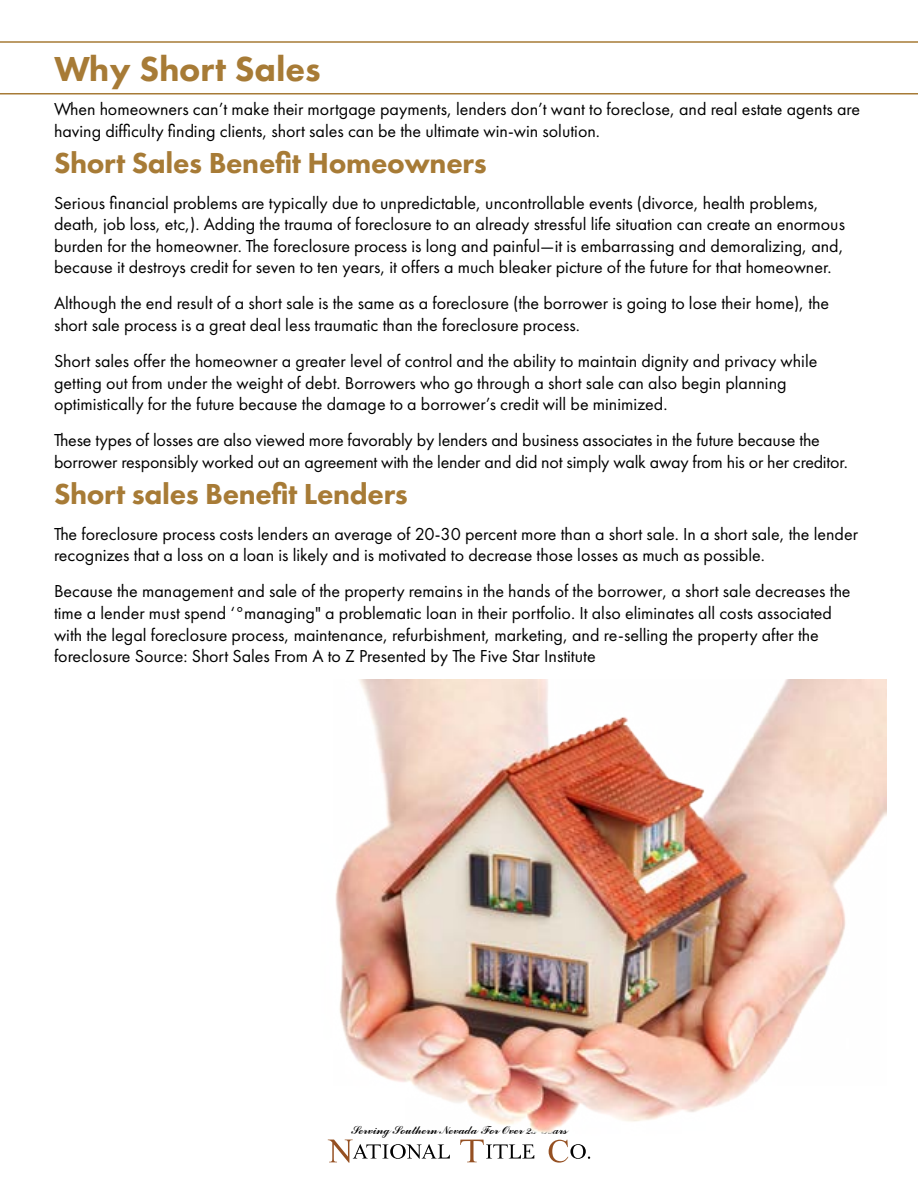
<style>
.page{position:relative;width:918px;height:1188px;background:#fff}
.page>*{position:absolute;margin:0;border:0;box-sizing:border-box;transform-origin:0 0}
.t1{font:800 36px "Futura PT";color:#a77b36}
.t2{font:800 30px "Futura PT";letter-spacing:-.01em;color:#a77b36}
.t3{font:18px/21.6px "Futura PT";color:#000}
.t4{font:12.9px "Commercial Script BT";color:#000}
</style>
<div class="page">
<svg style="left:0;top:41px;width:918px;height:53px"></svg>
<img style="left:327px;top:680px;width:559px;height:483px">
<h1 class="t1" style="left:54px;top:47px;width:268px">Why Short Sales</h1>
<p class="t3" style="left:54px;top:98px;width:808px">When homeowners can’t make their mortgage payments, lenders don’t want to foreclose, and real estate agents are having difficulty finding clients, short sales can be the ultimate win-win solution.</p>
<h2 class="t2" style="left:54px;top:144px;width:434px">Short Sales Benefit Homeowners</h2>
<p class="t3" style="left:54px;top:192px;width:793px">Serious financial problems are typically due to unpredictable, uncontrollable events (divorce, health problems, death, job loss, etc,). Adding the trauma of foreclosure to an already stressful life situation can create an enormous burden for the homeowner. The foreclosure process is long and painful—it is embarrassing and demoralizing, and, because it destroys credit for seven to ten years, it offers a much bleaker picture of the future for that homeowner.</p>
<p class="t3" style="left:54px;top:292px;width:777px">Although the end result of a short sale is the same as a foreclosure (the borrower is going to lose their home), the short sale process is a great deal less traumatic than the foreclosure process.</p>
<p class="t3" style="left:54px;top:350px;width:765px">Short sales offer the homeowner a greater level of control and the ability to maintain dignity and privacy while getting out from under the weight of debt. Borrowers who go through a short sale can also begin planning optimistically for the future because the damage to a borrower’s credit will be minimized.</p>
<p class="t3" style="left:54px;top:429px;width:795px">These types of losses are also viewed more favorably by lenders and business associates in the future because the borrower responsibly worked out an agreement with the lender and did not simply walk away from his or her creditor.</p>
<h2 class="t2" style="left:54px;top:475px;width:355px">Short sales Benefit Lenders</h2>
<p class="t3" style="left:54px;top:523px;width:806px">The foreclosure process costs lenders an average of 20-30 percent more than a short sale. In a short sale, the lender recognizes that a loss on a loan is likely and is motivated to decrease those losses as much as possible.</p>
<p class="t3" style="left:54px;top:580px;width:798px">Because the management and sale of the property remains in the hands of the borrower, a short sale decreases the time a lender must spend ‘°managing" a problematic loan in their portfolio. It also eliminates all costs associated with the legal foreclosure process, maintenance, refurbishment, marketing, and re-selling the property after the foreclosure Source: Short Sales From A to Z Presented by The Five Star Institute</p>
<p class="t4" style="left:351px;top:1123px;width:218px">Serving Southern Nevada For Over 25 Years</p>
</div>
